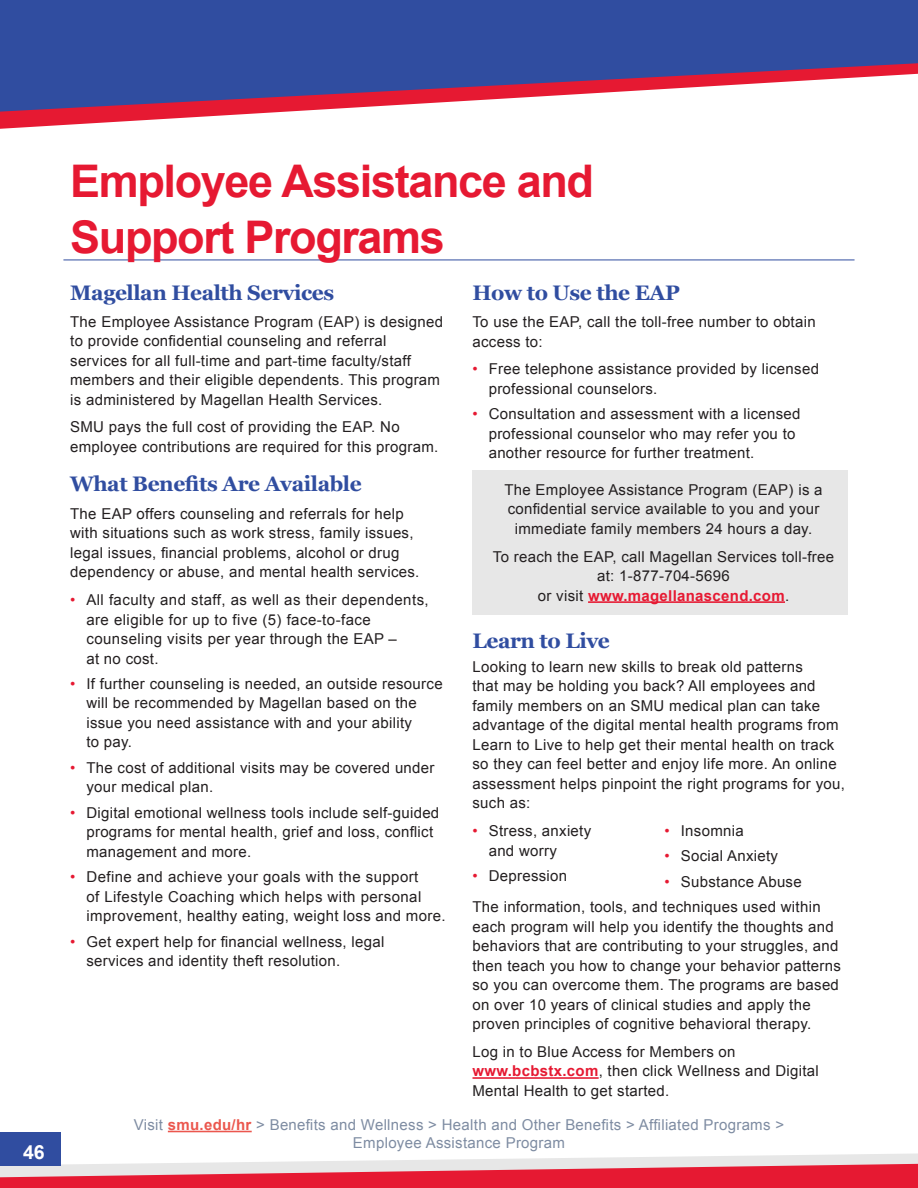
<style>
.page{position:relative;width:918px;height:1188px;background:#fff}
.page>*{position:absolute;margin:0;border:0;box-sizing:border-box;transform-origin:0 0}
.t1{font:700 45px/55.5px "Arial";letter-spacing:-.03em;color:#e61932}
.Subhead{font:700 21px "Georgia";letter-spacing:-.02em;color:#304da0}
.t2{font:700 19.5px "Arial";color:#fff}
.Body_Text{font:15px/19.5px "Arial";letter-spacing:.02em;color:#231f20}
.Web_Info_Link{font:15px/18px "Arial";letter-spacing:.02em;color:#7e8ca2;text-align:center}
.s1{color:#e61932}
.s2{font-weight:700;color:#e61932}
.s3{font-weight:700;color:#eb574e}
</style>
<div class="page">
<svg style="left:0;top:1153px;width:918px;height:35px"></svg>
<div style="left:0;top:1132px;width:61px;height:33px;background:#304da0"></div>
<svg style="left:0;top:112px;width:279px;height:17px"></svg>
<svg style="left:0;top:0;width:918px;height:112px;background:#5a5ca0"></svg>
<hr style="left:168px;top:1131px;width:84px;height:1px;background:#eb574e">
<div style="left:472px;top:470px;width:376px;height:144px;background:#e7e7e7"></div>
<hr style="left:588px;top:601px;width:197px;height:2px;background:#e61932">
<hr style="left:472px;top:1077px;width:127px;height:2px;background:#e61932">
<hr style="left:63px;top:260px;width:792px;height:1px;background:#304da0">
<h3 class="t2" style="left:23px;top:1139px;width:23px">46</h3>
<p class="t1" style="left:70px;top:155px;width:525px">Employee Assistance and<br>Support Programs</p>
<p class="Subhead" style="left:70px;top:277px;width:265px">Magellan Health Services</p>
<p class="Body_Text" style="left:70px;top:312px;width:374px">The Employee Assistance Program (EAP) is designed to provide confidential counseling and referral services for all full-time and part-time faculty/staff members and their eligible dependents. This program is administered by Magellan Health Services.</p>
<p class="Body_Text" style="left:70px;top:417px;width:370px">SMU pays the full cost of providing the EAP. No employee contributions are required for this program.</p>
<p class="Subhead" style="left:70px;top:468px;width:293px">What Benefits Are Available</p>
<p class="Body_Text" style="left:70px;top:504px;width:351px">The EAP offers counseling and referrals for help with situations such as work stress, family issues, legal issues, financial problems, alcohol or drug dependency or abuse, and mental health services.</p>
<p class="Body_Text" style="left:86px;top:590px;width:344px;text-indent:-16px"><span class="s1">•</span> All faculty and staff, as well as their dependents, are eligible for up to five (5) face-to-face counseling visits per year through the EAP –<br>at no cost.</p>
<p class="Body_Text" style="left:86px;top:674px;width:358px;text-indent:-16px"><span class="s1">•</span> If further counseling is needed, an outside resource will be recommended by Magellan based on the issue you need assistance with and your ability<br>to pay.</p>
<p class="Body_Text" style="left:86px;top:758px;width:350px;text-indent:-16px"><span class="s1">•</span> The cost of additional visits may be covered under your medical plan.</p>
<p class="Body_Text" style="left:86px;top:803px;width:354px;text-indent:-16px"><span class="s1">•</span> Digital emotional wellness tools include self-guided programs for mental health, grief and loss, conflict management and more.</p>
<p class="Body_Text" style="left:86px;top:867px;width:361px;text-indent:-16px"><span class="s1">•</span> Define and achieve your goals with the support<br>of Lifestyle Coaching which helps with personal improvement, healthy eating, weight loss and more.</p>
<p class="Body_Text" style="left:86px;top:932px;width:300px;text-indent:-16px"><span class="s1">•</span> Get expert help for financial wellness, legal services and identity theft resolution.</p>
<p class="Subhead" style="left:472px;top:277px;width:209px">How to Use the EAP</p>
<p class="Body_Text" style="left:472px;top:312px;width:345px">To use the EAP, call the toll-free number to obtain access to:</p>
<p class="Body_Text" style="left:489px;top:359px;width:332px;text-indent:-16px"><span class="s1">•</span> Free telephone assistance provided by licensed professional counselors.</p>
<p class="Body_Text" style="left:489px;top:404px;width:313px;text-indent:-16px"><span class="s1">•</span> Consultation and assessment with a licensed professional counselor who may refer you to another resource for further treatment.</p>
<p class="Body_Text" style="left:504px;top:480px;width:320px;text-align:center">The Employee Assistance Program (EAP) is a confidential service available to you and your immediate family members 24 hours a day.</p>
<p class="Body_Text" style="left:493px;top:547px;width:343px;text-align:center">To reach the EAP, call Magellan Services toll-free at: 1-877-704-5696<br>or visit <span class="s2">www.magellanascend.com</span>.</p>
<p class="Subhead" style="left:472px;top:625px;width:139px">Learn to Live</p>
<p class="Body_Text" style="left:472px;top:657px;width:374px">Looking to learn new skills to break old patterns<br>that may be holding you back? All employees and family members on an SMU medical plan can take advantage of the digital mental health programs from Learn to Live to help get their mental health on track so they can feel better and enjoy life more. An online assessment helps pinpoint the right programs for you, such as:</p>
<p class="Body_Text" style="left:489px;top:821px;width:104px;text-indent:-16px"><span class="s1">•</span> Stress, anxiety and worry</p>
<p class="Body_Text" style="left:472px;top:866px;width:96px"><span class="s1">•</span> Depression</p>
<p class="Body_Text" style="left:665px;top:821px;width:81px"><span class="s1">•</span> Insomnia</p>
<p class="Body_Text" style="left:665px;top:847px;width:115px"><span class="s1">•</span> Social Anxiety</p>
<p class="Body_Text" style="left:665px;top:872px;width:139px"><span class="s1">•</span> Substance Abuse</p>
<p class="Body_Text" style="left:472px;top:897px;width:370px">The information, tools, and techniques used within each program will help you identify the thoughts and behaviors that are contributing to your struggles, and then teach you how to change your behavior patterns so you can overcome them. The programs are based on over 10 years of clinical studies and apply the proven principles of cognitive behavioral therapy.</p>
<p class="Body_Text" style="left:472px;top:1042px;width:348px">Log in to Blue Access for Members on <span class="s2">www.bcbstx.com</span>, then click Wellness and Digital<br>Mental Health to get started.</p>
<p class="Web_Info_Link" style="left:134px;top:1116px;width:652px">Visit <span class="s3">smu.edu/hr</span> &gt; Benefits and Wellness &gt; Health and Other Benefits &gt; Affiliated Programs &gt;<br>Employee Assistance Program</p>
</div>
